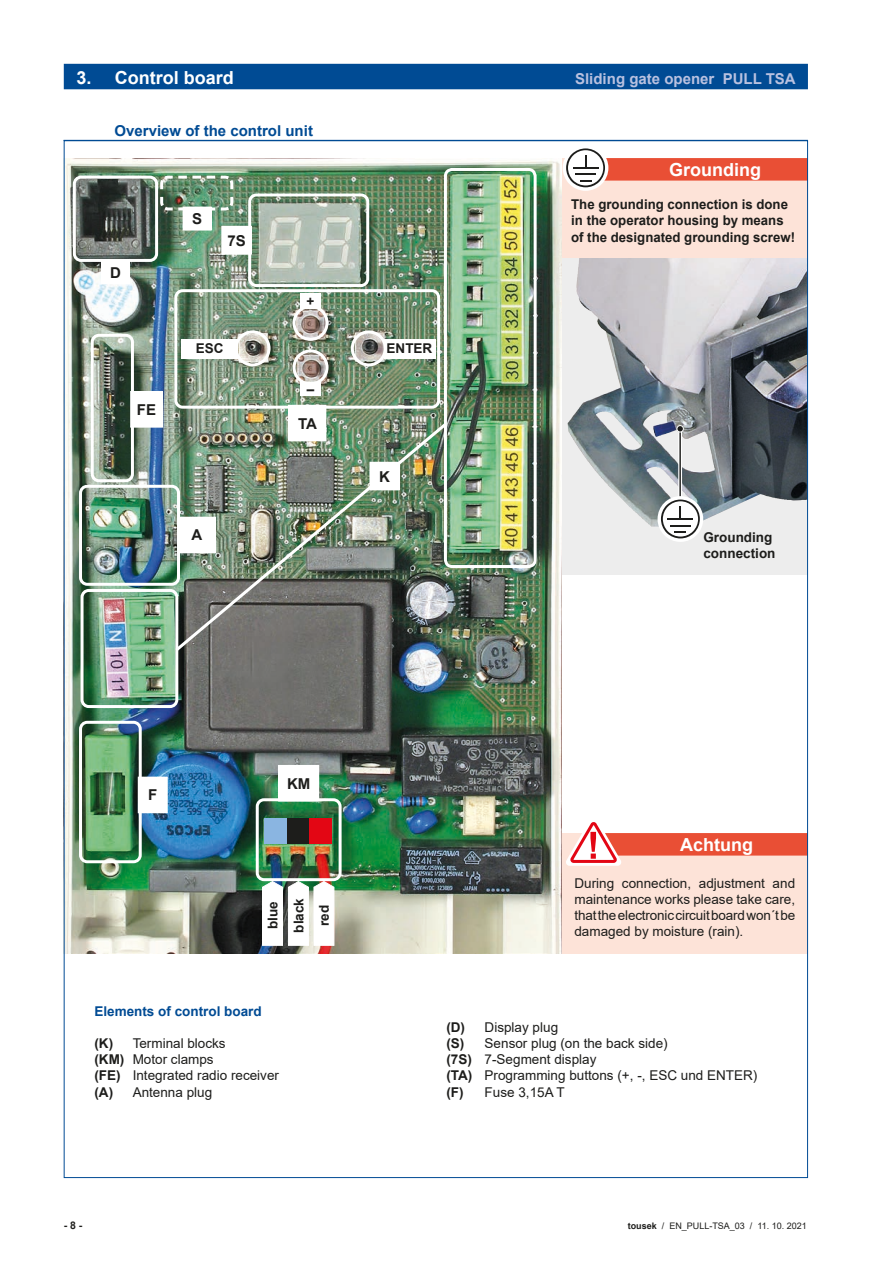
<style>
.page{position:relative;width:893px;height:1263px;background:#fff}
.page>*{position:absolute;margin:0;border:0;box-sizing:border-box;transform-origin:0 0}
.t1{font:700 18px "Arial";color:#fff}
.t2{font:700 15px "Arial";color:#004b94}
.t3{font:700 15px "Arial";color:#b9c1e0}
.t4{font:700 15px "Arial";color:#1d1d1b}
.t5{font:13.5px/16.2px "Arial";color:#1d1d1b}
.t6{font:700 13.5px/16.2px "Arial";color:#1d1d1b}
.t7{font:700 13.5px "Arial";color:#004b94}
.t8{font:700 10.5px "Arial";color:#1d1d1b}
.t9{font:9px "Arial";color:#1d1d1b}
.s1{font-weight:700}
</style>
<div class="page">
<div style="left:562px;top:833px;width:246px;height:120px;background:#fde3d8"></div>
<div style="left:583px;top:833px;width:225px;height:22px;background:#e94f35"></div>
<svg style="left:566px;top:822px;width:57px;height:44px"></svg>
<div style="left:64px;top:64px;width:744px;height:25px;background:#004b94"></div>
<svg style="left:562px;top:258px;width:244px;height:317px;background:#a7abb0"></svg>
<img style="left:567px;top:258px;width:53px;height:226px">
<svg style="left:678px;top:432px;width:4px;height:64px"></svg>
<hr style="left:679px;top:429px;width:2px;height:84px;background:#1d1d1b">
<svg style="left:677px;top:427px;width:6px;height:5px"></svg>
<div style="left:676px;top:425px;width:8px;height:7px;border:1px solid #fff;border-radius:50%"></div>
<div style="left:657px;top:496px;width:46px;height:46px;border:3px solid #fff;border-radius:50%"></div>
<svg style="left:660px;top:499px;width:41px;height:40px"></svg>
<div style="left:558px;top:158px;width:250px;height:100px;background:#fde3d8"></div>
<div style="left:580px;top:158px;width:228px;height:23px;background:#e94f35"></div>
<div style="left:563px;top:145px;width:45px;height:46px;border:3px solid #fff;border-radius:50%"></div>
<svg style="left:565px;top:147px;width:41px;height:41px"></svg>
<img style="left:66px;top:158px;width:496px;height:795px">
<div style="left:91px;top:334px;width:43px;height:148px;border:3px solid #fff;border-radius:7px"></div>
<div style="left:131px;top:391px;width:31px;height:36px;background:#fff"></div>
<div style="left:444px;top:168px;width:93px;height:400px;border:3px solid #fff;border-radius:7px"></div>
<div style="left:248px;top:193px;width:121px;height:94px;border:3px solid #fff;border-radius:7px"></div>
<div style="left:222px;top:226px;width:29px;height:28px;background:#fff"></div>
<div style="left:73px;top:176px;width:85px;height:86px;border:3px solid #fff;border-radius:7px"></div>
<div style="left:101px;top:261px;width:29px;height:23px;background:#fff"></div>
<div style="left:81px;top:589px;width:97px;height:119px;border:3px solid #fff;border-radius:7px"></div>
<div style="left:256px;top:798px;width:86px;height:83px;border:3px solid #fff;border-radius:7px"></div>
<div style="left:279px;top:765px;width:40px;height:36px;background:#fff"></div>
<div style="left:79px;top:721px;width:63px;height:142px;border:3px solid #fff;border-radius:7px"></div>
<div style="left:138px;top:777px;width:29px;height:36px;background:#fff"></div>
<img style="left:172px;top:421px;width:277px;height:233px">
<div style="left:370px;top:462px;width:29px;height:28px;background:#fff"></div>
<div style="left:174px;top:289px;width:266px;height:120px;border:3px solid #fff;border-radius:7px"></div>
<div style="left:289px;top:405px;width:37px;height:36px;background:#fff"></div>
<div style="left:79px;top:485px;width:101px;height:101px;border:3px solid #fff;border-radius:7px"></div>
<div style="left:178px;top:517px;width:37px;height:36px;background:#fff"></div>
<svg style="left:262px;top:881px;width:73px;height:65px"></svg>
<div style="left:300px;top:383px;width:21px;height:13px;background:#fff"></div>
<div style="left:293px;top:349px;width:36px;height:36px;border:3px solid #fff;border-radius:50%"></div>
<div style="left:181px;top:339px;width:57px;height:19px;background:#fff"></div>
<div style="left:235px;top:330px;width:36px;height:36px;border:3px solid #fff;border-radius:50%"></div>
<div style="left:351px;top:330px;width:36px;height:36px;border:3px solid #fff;border-radius:50%"></div>
<div style="left:384px;top:339px;width:51px;height:19px;background:#fff"></div>
<div style="left:293px;top:305px;width:36px;height:36px;border:3px solid #fff;border-radius:50%"></div>
<div style="left:300px;top:293px;width:21px;height:16px;background:#fff"></div>
<svg style="left:159px;top:174px;width:76px;height:38px;background:#729579"></svg>
<div style="left:183px;top:207px;width:28px;height:23px;background:#fff"></div>
<div style="left:286px;top:819px;width:23px;height:25px;background:#1d1d1b"></div>
<div style="left:264px;top:819px;width:22px;height:25px;background:#8ab5e1"></div>
<div style="left:309px;top:819px;width:23px;height:25px;background:#e30614"></div>
<h1 class="t1" style="left:77px;top:65px;width:159px">3. Control board</h1>
<p class="t3" style="left:575px;top:68px;width:222px">Sliding gate opener PULL TSA</p>
<p class="t2" style="left:115px;top:120px;width:200px">Overview of the control unit</p>
<p class="t4" style="left:110px;top:262px;width:12px">D</p>
<p class="t4" style="left:137px;top:399px;width:21px">FE</p>
<p class="t4" style="left:192px;top:208px;width:12px">S</p>
<p class="t4" style="left:227px;top:230px;width:20px">7S</p>
<p class="t6" style="left:307px;top:293px;width:9px">+</p>
<p class="t6" style="left:196px;top:341px;width:29px">ESC</p>
<p class="t6" style="left:387px;top:341px;width:47px">ENTER</p>
<p class="t6" style="left:307px;top:382px;width:9px">–</p>
<p class="t4" style="left:191px;top:525px;width:12px">A</p>
<p class="t4" style="left:298px;top:413px;width:20px">TA</p>
<p class="t4" style="left:379px;top:466px;width:12px">K</p>
<h1 class="t1" style="left:669px;top:157px;width:93px">Grounding</h1>
<p class="t6" style="left:571px;top:196px;width:225px">The grounding connection is done in the operator housing by means of the designated grounding screw!</p>
<p class="t6" style="left:703px;top:529px;width:74px">Grounding connection</p>
<p class="t4" style="left:148px;top:784px;width:11px">F</p>
<p class="t4" style="left:287px;top:773px;width:25px">KM</p>
<p class="t6" style="left:260px;top:932px;width:36px;line-height:25.7px;text-align:center;rotate:-90deg">blue black red</p>
<p class="t7" style="left:94px;top:1001px;width:169px">Elements of control board</p>
<p class="t5" style="left:94px;top:1035px;width:186px"><span class="s1">(K)</span> Terminal blocks<br><span class="s1">(KM)</span> Motor clamps<br><span class="s1">(FE)</span> Integrated radio receiver <span class="s1">(A)</span> Antenna plug</p>
<h1 class="t1" style="left:680px;top:832px;width:74px">Achtung</h1>
<p class="t5" style="left:574px;top:875px;width:222px;text-align:justify">During connection, adjustment and maintenance works please take care, that the electronic circuit board won´t be damaged by moisture (rain).</p>
<p class="t5" style="left:446px;top:1019px;width:312px"><span class="s1">(D)</span> Display plug<br><span class="s1">(S)</span> Sensor plug (on the back side)<br><span class="s1">(7S)</span> 7-Segment display<br><span class="s1">(TA)</span> Programming buttons (+, -, ESC und ENTER) <span class="s1">(F)</span> Fuse 3,15A T</p>
<p class="t8" style="left:64px;top:1218px;width:20px">- 8 -</p>
<p class="t9" style="left:628px;top:1219px;width:180px"><span class="s1">tousek</span> / EN_PULL-TSA_03 / 11. 10. 2021</p>
</div>
